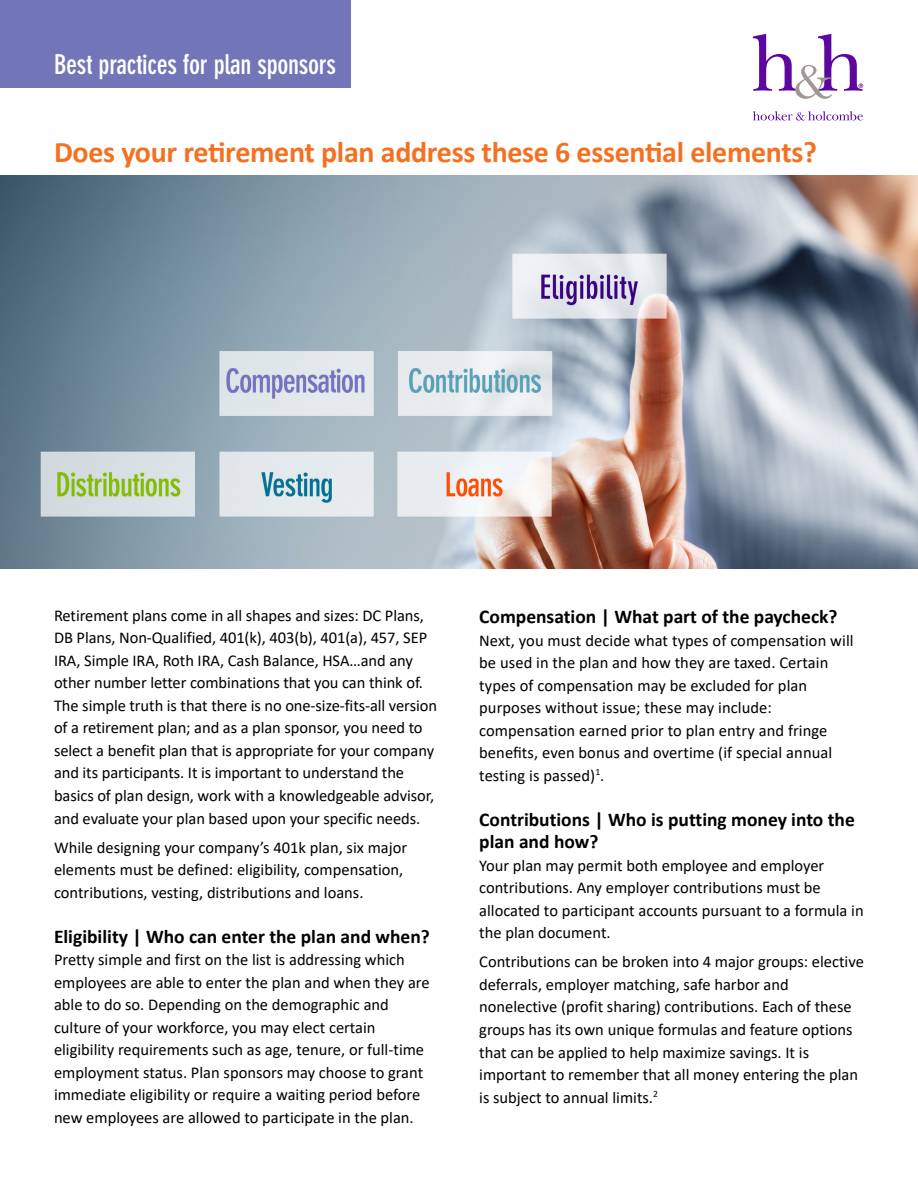
<style>
.page{position:relative;width:918px;height:1188px;background:#fff}
.page>*{position:absolute;margin:0;border:0;box-sizing:border-box;transform-origin:0 0}
.t1{font:700 30px "Calibri";letter-spacing:-.01em;color:#f37121}
.t2{font:700 condensed 27px "DIN Neuzeit Grotesk Std";letter-spacing:-.01em;color:#fff}
.t3{font:700 19.5px/22.5px "Calibri";color:#000}
.t4{font:16.5px/22.5px "Calibri";color:#000}
</style>
<div class="page">
<img style="left:0;top:176px;width:918px;height:393px">
<svg style="left:753px;top:111px;width:110px;height:10px"></svg>
<svg style="left:753px;top:34px;width:110px;height:65px"></svg>
<div style="left:0;top:0;width:351px;height:88px;background:#7275b7"></div>
<h2 class="t2" style="left:54px;top:49px;width:283px">Best practices for plan sponsors</h2>
<h1 class="t1" style="left:54px;top:131px;width:765px">Does your retirement plan address these 6 essential elements?</h1>
<p class="t4" style="left:54px;top:604px;width:385px">Retirement plans come in all shapes and sizes: DC Plans, DB Plans, Non-Qualified, 401(k), 403(b), 401(a), 457, SEP IRA, Simple IRA, Roth IRA, Cash Balance, HSA…and any other number letter combinations that you can think of.<br>The simple truth is that there is no one-size-fits-all version of a retirement plan; and as a plan sponsor, you need to select a benefit plan that is appropriate for your company and its participants. It is important to understand the basics of plan design, work with a knowledgeable advisor, and evaluate your plan based upon your specific needs.</p>
<p class="t4" style="left:54px;top:836px;width:355px">While designing your company’s 401k plan, six major elements must be defined: eligibility, compensation, contributions, vesting, distributions and loans.</p>
<p class="t3" style="left:54px;top:925px;width:377px">Eligibility | Who can enter the plan and when?</p>
<p class="t4" style="left:54px;top:948px;width:377px">Pretty simple and first on the list is addressing which employees are able to enter the plan and when they are able to do so. Depending on the demographic and culture of your workforce, you may elect certain eligibility requirements such as age, tenure, or full-time employment status. Plan sponsors may choose to grant immediate eligibility or require a waiting period before new employees are allowed to participate in the plan.</p>
<p class="t3" style="left:479px;top:605px;width:360px">Compensation | What part of the paycheck?</p>
<p class="t4" style="left:479px;top:629px;width:376px">Next, you must decide what types of compensation will be used in the plan and how they are taxed. Certain types of compensation may be excluded for plan purposes without issue; these may include: compensation earned prior to plan entry and fringe benefits, even bonus and overtime (if special annual testing is passed)<sup>1</sup>.</p>
<p class="t3" style="left:479px;top:808px;width:377px">Contributions | Who is putting money into the plan and how?</p>
<p class="t4" style="left:479px;top:854px;width:386px">Your plan may permit both employee and employer contributions. Any employer contributions must be allocated to participant accounts pursuant to a formula in the plan document.</p>
<p class="t4" style="left:479px;top:950px;width:386px">Contributions can be broken into 4 major groups: elective deferrals, employer matching, safe harbor and nonelective (profit sharing) contributions. Each of these groups has its own unique formulas and feature options that can be applied to help maximize savings. It is important to remember that all money entering the plan is subject to annual limits.<sup>2</sup></p>
</div>
